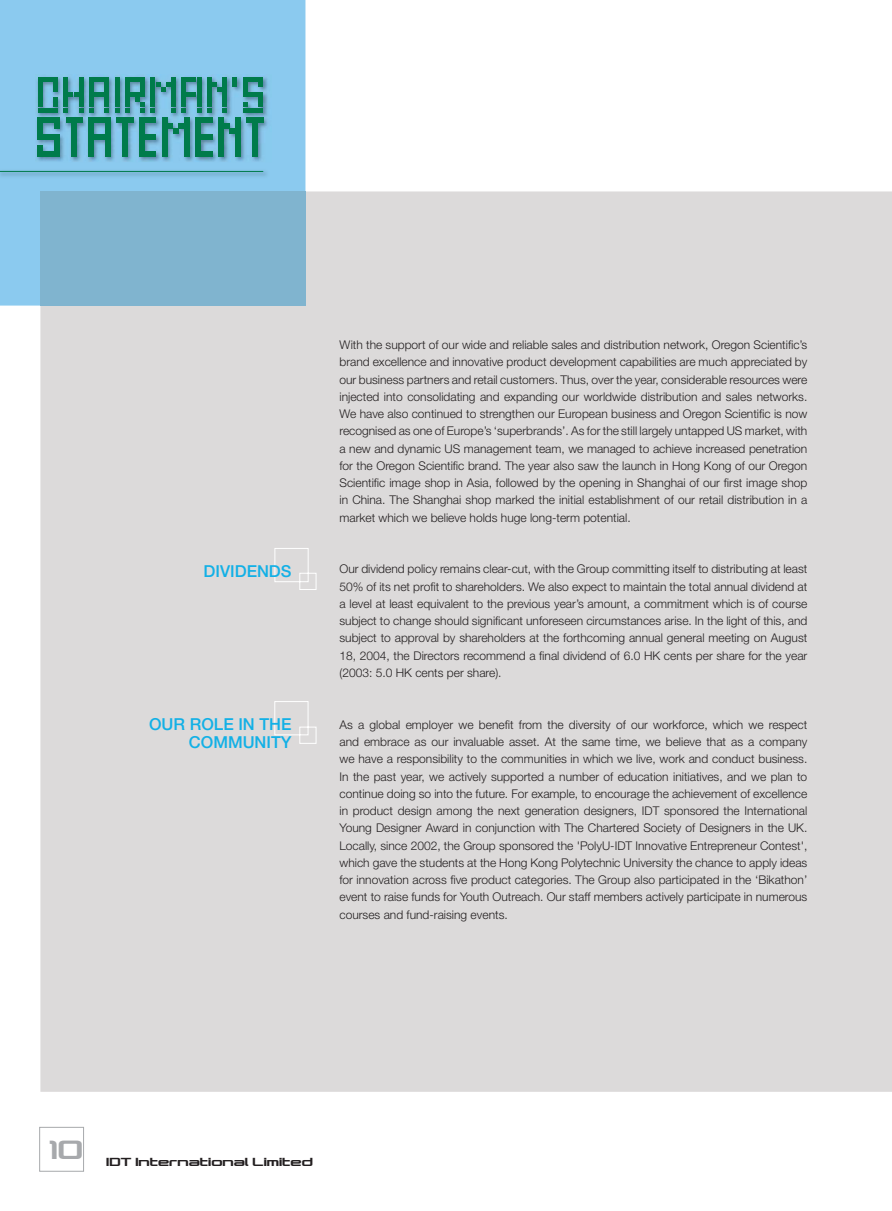
<style>
.page{position:relative;width:892px;height:1211px;background:#fff}
.page>*{position:absolute;margin:0;border:0;box-sizing:border-box;transform-origin:0 0}
.t1{font:700 27px "Metro";color:#a7a9ac}
.t2{font:500 16.5px/17.2px "Helvetica Neue";color:#12b0e6;text-align:right}
.t3{font:300 12px/17.2px "Helvetica Neue";color:#231f20;text-align:justify}
.t4{font:700 12px "Metro";color:#231f20}
</style>
<div class="page">
<div style="left:0;top:0;width:305px;height:305px;background:#8bcaef"></div>
<div style="left:40px;top:191px;width:852px;height:900px;background:#dcdada"></div>
<div style="left:40px;top:191px;width:265px;height:114px;background:#80b4cf"></div>
<img style="left:0;top:169px;width:269px;height:9px">
<hr style="left:0;top:171px;width:263px;height:1px;background:#007b4b">
<div style="left:39px;top:1126px;width:45px;height:45px;border:1px solid #a7a9ac"></div>
<svg style="left:274px;top:700px;width:43px;height:44px;background:#dfdddd"></svg>
<svg style="left:274px;top:547px;width:43px;height:43px;background:#dfdddd"></svg>
<img style="left:35px;top:75px;width:236px;height:87px">
<svg style="left:38px;top:77px;width:225px;height:79px;background:#479d9b"></svg>
<h2 class="t2" style="left:204px;top:563px;width:89px">DIVIDENDS</h2>
<h2 class="t2" style="left:149px;top:717px;width:144px">OUR ROLE IN THE<br>COMMUNITY</h2>
<p class="t3" style="left:339px;top:337px;width:469px">With the support of our wide and reliable sales and distribution network, Oregon Scientific’s brand excellence and innovative product development capabilities are much appreciated by our business partners and retail customers. Thus, over the year, considerable resources were injected into consolidating and expanding our worldwide distribution and sales networks.<br>We have also continued to strengthen our European business and Oregon Scientific is now recognised as one of Europe’s ‘superbrands’. As for the still largely untapped US market, with a new and dynamic US management team, we managed to achieve increased penetration for the Oregon Scientific brand. The year also saw the launch in Hong Kong of our Oregon Scientific image shop in Asia, followed by the opening in Shanghai of our first image shop in China. The Shanghai shop marked the initial establishment of our retail distribution in a market which we believe holds huge long-term potential.</p>
<p class="t3" style="left:339px;top:561px;width:469px">Our dividend policy remains clear-cut, with the Group committing itself to distributing at least 50% of its net profit to shareholders. We also expect to maintain the total annual dividend at a level at least equivalent to the previous year’s amount, a commitment which is of course subject to change should significant unforeseen circumstances arise. In the light of this, and subject to approval by shareholders at the forthcoming annual general meeting on August 18, 2004, the Directors recommend a final dividend of 6.0 HK cents per share for the year (2003: 5.0 HK cents per share).</p>
<p class="t3" style="left:339px;top:717px;width:469px">As a global employer we benefit from the diversity of our workforce, which we respect and embrace as our invaluable asset. At the same time, we believe that as a company we have a responsibility to the communities in which we live, work and conduct business.<br>In the past year, we actively supported a number of education initiatives, and we plan to continue doing so into the future. For example, to encourage the achievement of excellence in product design among the next generation designers, IDT sponsored the International Young Designer Award in conjunction with The Chartered Society of Designers in the UK.<br>Locally, since 2002, the Group sponsored the 'PolyU-IDT Innovative Entrepreneur Contest', which gave the students at the Hong Kong Polytechnic University the chance to apply ideas for innovation across five product categories. The Group also participated in the ‘Bikathon’ event to raise funds for Youth Outreach. Our staff members actively participate in numerous courses and fund-raising events.</p>
<h1 class="t1" style="left:49px;top:1139px;width:36px">10</h1>
<p class="t4" style="left:106px;top:1157px;width:208px">IDT International Limited</p>
</div>
